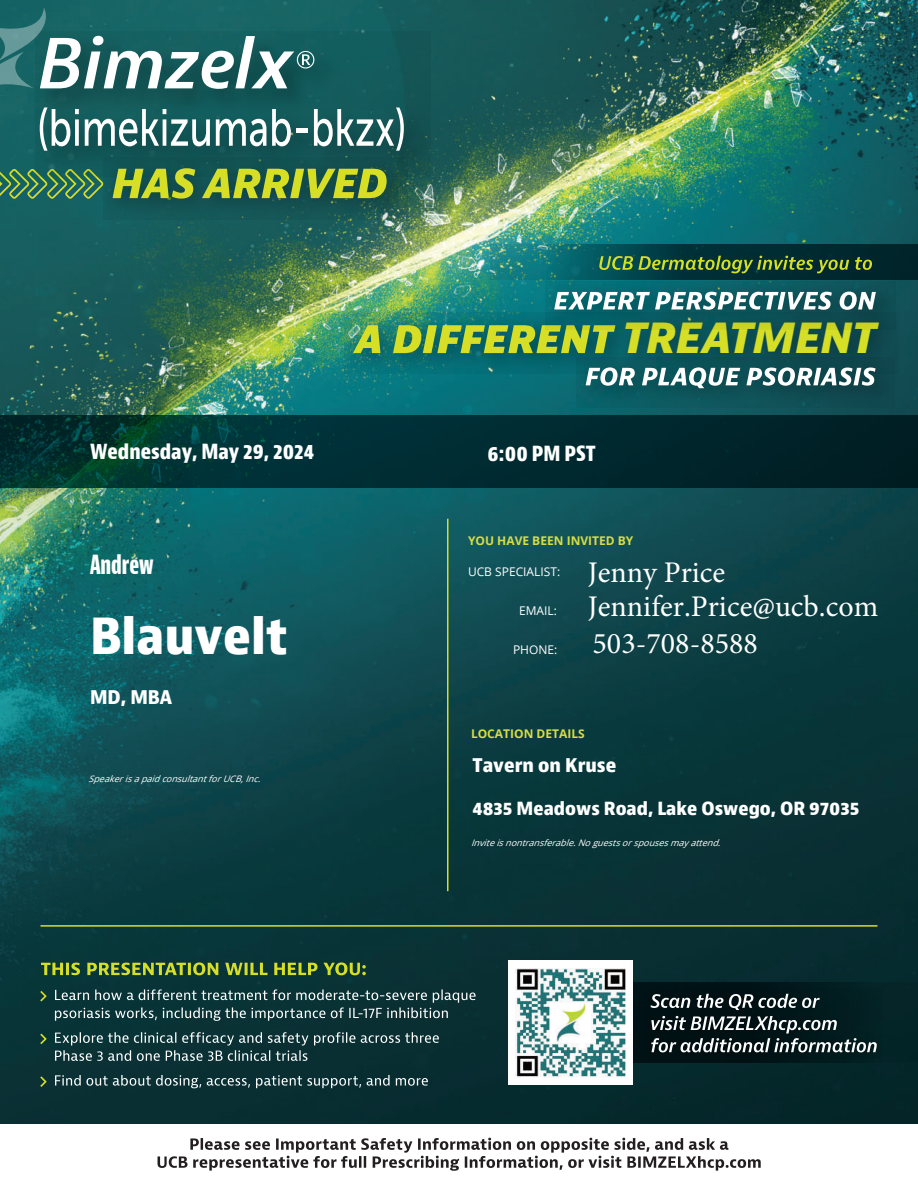
<style>
.page{position:relative;width:918px;height:1188px;background:#fff}
.page>*{position:absolute;margin:0;border:0;box-sizing:border-box;transform-origin:0 0}
.t1{font:700 condensed 48.6px "Bernina Sans";color:#fff}
.t2{font:italic 800 40.5px "Bernina Sans";letter-spacing:-.01em;color:#d6df26}
.t3{font:30px/33.2px "Minion Pro";color:#fff}
.t4{font:700 extra-condensed 25.8px "Bernina Sans";color:#fff}
.t5{font:700 condensed 20.4px "Bernina Sans";color:#fff}
.t6{font:700 condensed 18.45px "Bernina Sans";color:#fff}
.t7{font:700 condensed 18.45px "Bernino Sans";color:#fff}
.t8{font:700 condensed 17.7px "Bernino Sans";color:#fff}
.t9{font:700 12px "Open Sans";color:#d8dd45}
.t10{font:12px "Open Sans";color:#fff}
.t11{font:italic 9px "Open Sans";color:#fff}
</style>
<div class="page">
<img style="left:0;top:0;width:918px;height:1124px">
<svg style="left:0;top:169px;width:103px;height:30px;background:#448053"></svg>
<div style="left:35px;top:32px;width:396px;height:145px;background:#145455"></div>
<svg style="left:0;top:7px;width:404px;height:144px"></svg>
<svg style="left:103px;top:157px;width:304px;height:63px;fill:#145353"></svg>
<svg style="left:113px;top:168px;width:274px;height:31px;background:#7a9a38"></svg>
<svg style="left:344px;top:312px;width:554px;height:62px;background:#0e6162"></svg>
<svg style="left:353px;top:325px;width:262px;height:28px;background:#7eaa43"></svg>
<svg style="left:545px;top:282px;width:351px;height:48px;background:#0e5b5e"></svg>
<svg style="left:554px;top:292px;width:322px;height:18px"></svg>
<div style="left:576px;top:357px;width:319px;height:51px;background:linear-gradient(to right,#096067,#114349)"></div>
<svg style="left:586px;top:367px;width:290px;height:21px"></svg>
<svg style="left:490px;top:245px;width:428px;height:35px;background:#185146"></svg>
<svg style="left:158px;top:1138px;width:603px;height:33px"></svg>
<hr style="left:40px;top:925px;width:838px;height:2px;background:#d6df26">
<svg style="left:0;top:416px;width:918px;height:72px;background:#002c2f"></svg>
<hr style="left:447px;top:519px;width:1px;height:372px;background:#d6df26">
<svg style="left:41px;top:962px;width:325px;height:13px;background:#617e30"></svg>
<svg style="left:40px;top:991px;width:7px;height:11px"></svg>
<svg style="left:55px;top:989px;width:421px;height:32px;background:#305256"></svg>
<svg style="left:40px;top:1034px;width:7px;height:10px"></svg>
<svg style="left:55px;top:1032px;width:384px;height:29px;background:#305053"></svg>
<svg style="left:40px;top:1076px;width:7px;height:11px"></svg>
<svg style="left:55px;top:1075px;width:373px;height:13px;background:#3a585b"></svg>
<svg style="left:508px;top:961px;width:410px;height:124px;background:#2b4245"></svg>
<img style="left:516px;top:968px;width:109px;height:111px">
<h2 class="t2" style="left:622px;top:311px;width:256px">TREATMENT</h2>
<h3 class="t5" style="left:90px;top:439px;width:226px">Wednesday, May 29, 2024</h3>
<h3 class="t5" style="left:488px;top:441px;width:110px">6:00 PM PST</h3>
<h3 class="t4" style="left:90px;top:550px;width:65px">Andrew</h3>
<h1 class="t1" style="left:90px;top:605px;width:200px">Blauvelt</h1>
<h3 class="t7" style="left:90px;top:686px;width:84px">MD, MBA</h3>
<p class="t11" style="left:89px;top:772px;width:177px">SpeakerisapaidconsultantforUCB,Inc.</p>
<h3 class="t9" style="left:468px;top:532px;width:167px">YOU HAVE BEEN INVITED BY</h3>
<h3 class="t10" style="left:468px;top:563px;width:94px">UCB SPECIALIST:</h3>
<h3 class="t10" style="left:519px;top:602px;width:39px">EMAIL:</h3>
<h3 class="t10" style="left:513px;top:641px;width:46px">PHONE:</h3>
<h3 class="t3" style="left:588px;top:556px;width:292px">Jenny Price<br>Jennifer.Price@ucb.com</h3>
<h3 class="t3" style="left:593px;top:627px;width:167px">503-708-8588</h3>
<h3 class="t9" style="left:471px;top:725px;width:115px">LOCATION DETAILS</h3>
<h3 class="t6" style="left:472px;top:753px;width:145px">Tavern on Kruse</h3>
<h3 class="t8" style="left:472px;top:797px;width:388px">4835 Meadows Road, Lake Oswego, OR 97035</h3>
<p class="t11" style="left:471px;top:836px;width:255px">Inviteisnontransferable.Noguestsorspousesmayattend.</p>
</div>
